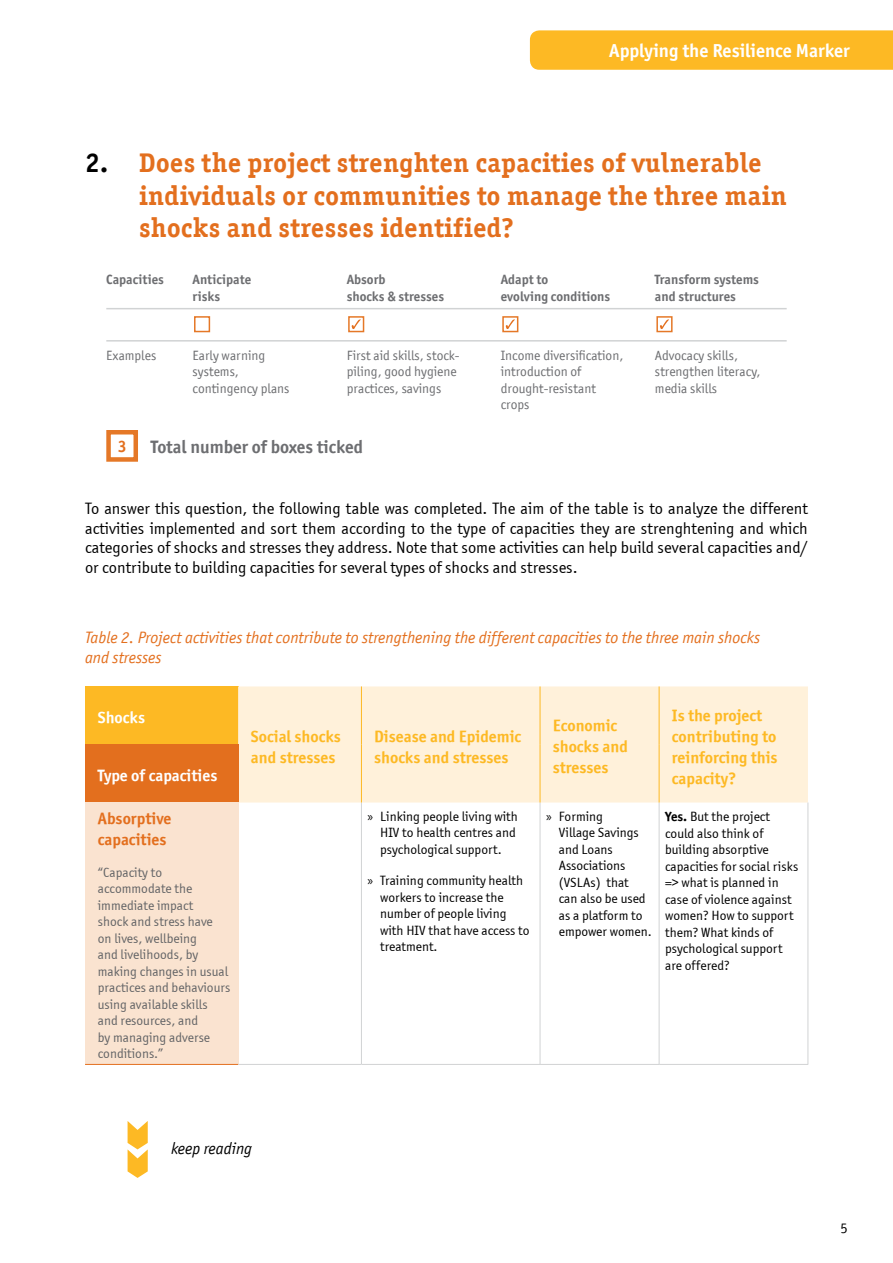
<style>
.page{position:relative;width:893px;height:1263px;background:#fff}
.page>*{position:absolute;margin:0;border:0;box-sizing:border-box;transform-origin:0 0}
.t1{font:700 27px/32.4px "Officina Ser ITC";letter-spacing:.02em;color:#e36f1e}
.t2{font:700 18.9px "Officina Sans ITC Pro";color:#fff}
.t3{font:700 18px "Officina San ITC";color:#6d6e71}
.t4{font:16.5px/19.8px "Officina Sans OSITCTT Book";color:#000;text-align:justify}
.t5{font:16.5px/21px "Officina Sans OSITCTT Bold";color:#fdb924}
.t6{font:italic 16.5px/19.8px "Officina San ITC";color:#e36f1e}
.t7{font:16.5px "Officina Sans OSITCTT Bold";color:#fff}
.t8{font:16.5px/21px "Officina Sans OSITCTT Bold";color:#e36f1e}
.t9{font:italic 16.5px "Officina San ITC";color:#000}
.t10{font:700 16.5px "Officina San ITC";color:#e36f1e}
.t11{font:14.7px "Officina San ITC";color:#000}
.t12{font:13.5px/16.5px "Officina Sans OSITCTT Book";color:#000}
.t13{font:13.5px/16.5px "Officina San ITC";color:#6d6e71}
.t14{font:13.5px/16.5px "Officina Sans OSITCTT Book";color:#636466}
.t15{font:700 13.5px/16.5px "Officina Sans ITC Pro";color:#6d6e71}
.s1{color:#000}
.s2{font-family:"Myriad Pro"}
.s3{font-family:"Officina Sans OSITCTT Bold"}
</style>
<div class="page">
<div style="left:106px;top:430px;width:32px;height:32px;border:4px solid #e57827"></div>
<div style="left:85px;top:686px;width:153px;height:58px;background:#fdb924"></div>
<div style="left:238px;top:686px;width:570px;height:116px;background:#fff1da"></div>
<div style="left:85px;top:744px;width:153px;height:58px;background:#e36f1e"></div>
<div style="left:85px;top:802px;width:153px;height:262px;background:#fae3d0"></div>
<hr style="left:238px;top:1064px;width:123px;height:1px;background:#d1d3d4">
<hr style="left:361px;top:1064px;width:179px;height:1px;background:#d1d3d4">
<hr style="left:540px;top:1064px;width:119px;height:1px;background:#d1d3d4">
<hr style="left:659px;top:1064px;width:149px;height:1px;background:#d1d3d4">
<hr style="left:361px;top:802px;width:1px;height:262px;background:#d1d3d4">
<hr style="left:540px;top:802px;width:1px;height:262px;background:#d1d3d4">
<hr style="left:659px;top:802px;width:1px;height:262px;background:#d1d3d4">
<hr style="left:807px;top:802px;width:1px;height:262px;background:#d1d3d4">
<hr style="left:361px;top:686px;width:1px;height:58px;background:#fdb924">
<hr style="left:540px;top:686px;width:1px;height:58px;background:#fdb924">
<hr style="left:659px;top:686px;width:1px;height:58px;background:#fdb924">
<hr style="left:361px;top:744px;width:1px;height:58px;background:#fdb924">
<hr style="left:540px;top:744px;width:1px;height:58px;background:#fdb924">
<hr style="left:659px;top:744px;width:1px;height:58px;background:#fdb924">
<hr style="left:85px;top:1064px;width:153px;height:1px;background:#e36f1e">
<svg style="left:128px;top:1121px;width:20px;height:57px"></svg>
<div style="left:194px;top:316px;width:16px;height:16px;background:#fff;border:2px solid #e57827"></div>
<svg style="left:348px;top:316px;width:16px;height:16px"></svg>
<svg style="left:502px;top:316px;width:16px;height:16px"></svg>
<div style="left:656px;top:316px;width:17px;height:16px;background:#fff;border:2px solid #e57827"></div>
<hr style="left:106px;top:308px;width:681px;height:1px;background:#d1d3d4">
<hr style="left:106px;top:340px;width:681px;height:2px;background:#d1d3d4">
<svg style="left:352px;top:319px;width:9px;height:10px"></svg>
<svg style="left:506px;top:319px;width:9px;height:10px"></svg>
<svg style="left:660px;top:319px;width:9px;height:10px"></svg>
<div style="left:530px;top:30px;width:363px;height:40px;background:#fdb924"></div>
<h2 class="t2" style="left:609px;top:39px;width:242px">Applying the Resilience Marker</h2>
<h1 class="t1" style="left:139px;top:147px;width:649px;text-indent:-54px"><span class="s1">2.</span> Does the project strenghten capacities of vulnerable individuals or communities to manage the three main shocks and stresses identified?</h1>
<p class="t15" style="left:106px;top:271px;width:59px">Capacities</p>
<p class="t15" style="left:193px;top:271px;width:60px">Anticipate risks</p>
<p class="t15" style="left:347px;top:271px;width:99px">Absorb<br>shocks &amp; stresses</p>
<p class="t15" style="left:501px;top:271px;width:111px">Adapt to<br>evolving conditions</p>
<p class="t15" style="left:655px;top:271px;width:106px">Transform systems and structures</p>
<p class="t13" style="left:106px;top:347px;width:52px">Examples</p>
<p class="t13" style="left:193px;top:347px;width:98px">Early warning systems, contingency plans</p>
<p class="t13" style="left:347px;top:347px;width:114px">First aid skills, stock&shy;piling, good hygiene practices, savings</p>
<p class="t13" style="left:501px;top:347px;width:124px">Income diversification, introduction of drought-resistant crops</p>
<p class="t13" style="left:655px;top:347px;width:107px">Advocacy skills, strengthen literacy, media skills</p>
<p class="t10" style="left:118px;top:436px;width:10px">3</p>
<h3 class="t3" style="left:151px;top:435px;width:214px">Total number of boxes ticked</h3>
<p class="t4" style="left:85px;top:498px;width:724px">To answer this question, the following table was completed. The aim of the table is to analyze the different activities implemented and sort them according to the type of capacities they are strenghtening and which categories of shocks and stresses they address. Note that some activities can help build several capacities and/ or contribute to building capacities for several types of shocks and stresses.</p>
<p class="t6" style="left:85px;top:628px;width:677px">Table 2. Project activities that contribute to strengthening the different capacities to the three main shocks and stresses</p>
<p class="t5" style="left:251px;top:726px;width:92px">Social shocks and stresses</p>
<p class="t5" style="left:374px;top:726px;width:149px">Disease and Epidemic shocks and stresses</p>
<p class="t5" style="left:553px;top:715px;width:77px">Economic shocks and stresses</p>
<p class="t5" style="left:672px;top:705px;width:107px">Is the project contributing to reinforcing this</p>
<p class="t7" style="left:98px;top:707px;width:49px">Shocks</p>
<p class="t7" style="left:98px;top:766px;width:121px">Type of capacities</p>
<p class="t5" style="left:672px;top:768px;width:66px">capacity?</p>
<p class="t8" style="left:98px;top:808px;width:75px">Absorptive capacities</p>
<p class="t14" style="left:98px;top:864px;width:134px">“Capacity to accommodate the immediate impact<br>shock and stress have<br>on lives, wellbeing<br>and livelihoods, by making changes in usual practices and behaviours using available skills and resources, and<br>by managing adverse conditions.”</p>
<p class="t12" style="left:380px;top:808px;width:139px;text-indent:-13px"><span class="s2">»</span> Linking people living with<br>HIV to health centres and psychological support.</p>
<p class="t12" style="left:380px;top:872px;width:151px;text-indent:-13px"><span class="s2">»</span> Training community health workers to increase the number of people living with HIV that have access to treatment.</p>
<p class="t12" style="left:559px;top:808px;width:95px;text-indent:-13px"><span class="s2">»</span> Forming<br>Village Savings and Loans<br>Associations (VSLAs) that<br>can also be used as a platform to empower women.</p>
<p class="t12" style="left:665px;top:808px;width:135px"><span class="s3">Yes.</span> But the project could also think of building absorptive capacities for social risks =&gt; what is planned in case of violence against women? How to support them? What kinds of psychological support are offered?</p>
<p class="t9" style="left:171px;top:1139px;width:83px">keep reading</p>
<p class="t11" style="left:841px;top:1219px;width:9px">5</p>
</div>
